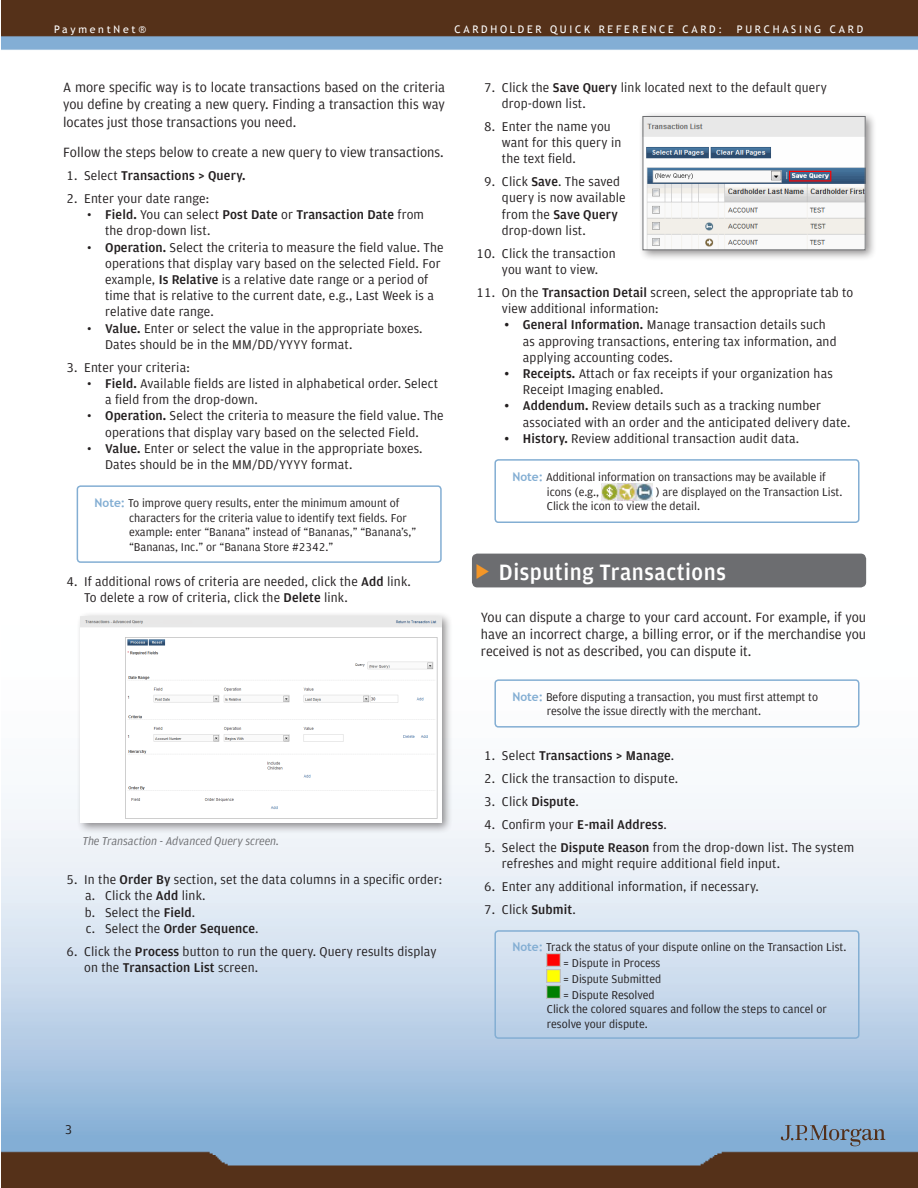
<style>
.page{position:relative;width:918px;height:1188px;background:#fff}
.page>*{position:absolute;margin:0;border:0;box-sizing:border-box;transform-origin:0 0}
.t1{font:700 23.7px "Amplitude TF";letter-spacing:.025em;color:#fff;scale:.95 1}
.Topic_Body_Text{font:14.25px/17.1px "Amplitude TF";color:#231f20;text-align:justify}
.Steps_Bullets__Level{font:13.5px/16.2px "Amplitude TF";letter-spacing:.01em;color:#231f20}
.Numbered_List_Steps{font:13.5px/16.2px "Amplitude TF";letter-spacing:.01em;color:#231f20}
.Numbered_List_Step_1{font:700 13.5px "Amplitude TF";letter-spacing:.01em;color:#231f20}
.Steps_b-z__Level_2{font:700 13.5px "Amplitude TF";letter-spacing:.01em;color:#231f20}
.Steps_a__Level_2{font:13.5px "Amplitude TF";letter-spacing:.01em;color:#231f20}
.Steps_b-z__Level_2-2{font:13.5px "Amplitude TF";letter-spacing:.01em;color:#231f20}
.t2{font:12px/14.4px "Amplitude TF";color:#231f20}
.t3{font:italic 12px "Amplitude TF";color:#6c6d70}
.t4{font:10.5px "Trebuchet MS";letter-spacing:.26em;color:#fff}
.s1{font-weight:400}
.s2{font-weight:700}
.s3{font-family:"Trebuchet MS";font-weight:700;color:#83aed3}
</style>
<div class="page">
<img style="left:1px;top:0;width:917px;height:1188px">
<svg style="left:781px;top:1125px;width:104px;height:21px;background:#7a94ad"></svg>
<div style="left:77px;top:485px;width:365px;height:78px;border:2px solid #83aed3;border-radius:3px"></div>
<div style="left:76px;top:611px;width:377px;height:223px;background:#231f20;opacity:.5"></div>
<img style="left:81px;top:616px;width:361px;height:207px">
<img style="left:602px;top:484px;width:51px;height:17px">
<div style="left:494px;top:459px;width:366px;height:64px;border:2px solid #83aed3;border-radius:3px"></div>
<div style="left:472px;top:554px;width:394px;height:33px;background:#6c6d70;border-radius:5px"></div>
<div style="left:494px;top:679px;width:366px;height:49px;border:2px solid #83aed3;border-radius:3px"></div>
<img style="left:547px;top:953px;width:13px;height:14px">
<img style="left:547px;top:969px;width:13px;height:14px">
<img style="left:547px;top:985px;width:13px;height:14px">
<div style="left:494px;top:930px;width:366px;height:109px;border:2px solid #83aed3;border-radius:3px"></div>
<div style="left:638px;top:111px;width:239px;height:150px;background:#231f20;opacity:.5"></div>
<img style="left:645px;top:118px;width:218px;height:130px">
<div style="left:643px;top:116px;width:222px;height:134px;border:1px solid #6c6d70"></div>
<p class="t4" style="left:54px;top:23px;width:93px">PaymentNet®</p>
<p class="t4" style="left:454px;top:23px;width:269px">CARDHOLDER QUICK REFERENCE CARD:</p>
<p class="t4" style="left:737px;top:23px;width:128px">PURCHASING CARD</p>
<p class="Topic_Body_Text" style="left:63px;top:79px;width:383px">A more specific way is to locate transactions based on the criteria you define by creating a new query. Finding a transaction this way locates just those transactions you need.</p>
<p class="Topic_Body_Text" style="left:63px;top:144px;width:382px">Follow the steps below to create a new query to view transactions.</p>
<p class="Numbered_List_Step_1" style="left:66px;top:168px;width:181px"><span class="s1">1. Select</span> Transactions &gt; Query.</p>
<p class="Numbered_List_Steps" style="left:66px;top:191px;width:144px">2. Enter your date range:</p>
<p class="Steps_Bullets__Level" style="left:105px;top:207px;width:320px;text-indent:-18px">• <span class="s2">Field.</span> You can select <span class="s2">Post Date</span> or <span class="s2">Transaction Date</span> from the drop-down list.</p>
<p class="Steps_Bullets__Level" style="left:105px;top:239px;width:340px;text-indent:-18px">• <span class="s2">Operation.</span> Select the criteria to measure the field value. The operations that display vary based on the selected Field. For example, <span class="s2">Is Relative</span> is a relative date range or a period of time that is relative to the current date, e.g., Last Week is a relative date range.</p>
<p class="Steps_Bullets__Level" style="left:105px;top:320px;width:319px;text-indent:-18px">• <span class="s2">Value.</span> Enter or select the value in the appropriate boxes.<br>Dates should be in the MM/DD/YYYY format.</p>
<p class="Numbered_List_Steps" style="left:66px;top:359px;width:125px">3. Enter your criteria:</p>
<p class="Steps_Bullets__Level" style="left:105px;top:376px;width:335px;text-indent:-18px">• <span class="s2">Field.</span> Available fields are listed in alphabetical order. Select a field from the drop-down.</p>
<p class="Steps_Bullets__Level" style="left:87px;top:408px;width:358px;text-align:center">• <span class="s2">Operation.</span> Select the criteria to measure the field value. The operations that display vary based on the selected Field.</p>
<p class="Steps_Bullets__Level" style="left:105px;top:440px;width:319px;text-indent:-18px">• <span class="s2">Value.</span> Enter or select the value in the appropriate boxes.<br>Dates should be in the MM/DD/YYYY format.</p>
<p class="t2" style="left:129px;top:496px;width:289px;text-indent:-34px"><span class="s3">Note:</span> To improve query results, enter the minimum amount of characters for the criteria value to identify text fields. For example: enter “Banana” instead of “Bananas,” “Banana’s,” “Bananas, Inc.” or “Banana Store #2342.”</p>
<p class="Numbered_List_Steps" style="left:84px;top:573px;width:328px;text-indent:-18px">4. If additional rows of criteria are needed, click the <span class="s2">Add</span> link.<br>To delete a row of criteria, click the <span class="s2">Delete</span> link.</p>
<p class="t3" style="left:82px;top:834px;width:198px">The Transaction - Advanced Query screen.</p>
<p class="Numbered_List_Steps" style="left:66px;top:872px;width:377px">5. In the <span class="s2">Order By</span> section, set the data columns in a specific order:</p>
<p class="Steps_a__Level_2" style="left:85px;top:888px;width:122px">a. Click the <span class="s2">Add</span> link.</p>
<p class="Steps_b-z__Level_2-2" style="left:85px;top:905px;width:112px">b. Select the <span class="s2">Field</span>.</p>
<p class="Steps_b-z__Level_2" style="left:86px;top:921px;width:174px"><span class="s1">c. Select the</span> Order Sequence<span class="s1">.</span></p>
<p class="Numbered_List_Steps" style="left:84px;top:943px;width:354px;text-indent:-18px">6. Click the <span class="s2">Process</span> button to run the query. Query results display on the <span class="s2">Transaction List</span> screen.</p>
<p class="Numbered_List_Steps" style="left:502px;top:79px;width:327px;text-indent:-18px">7. Click the <span class="s2">Save Query</span> link located next to the default query drop-down list.</p>
<p class="Numbered_List_Steps" style="left:502px;top:118px;width:121px;text-indent:-18px">8. Enter the name you want for this query in the text field.</p>
<p class="Numbered_List_Steps" style="left:502px;top:174px;width:125px;text-indent:-18px">9. Click <span class="s2">Save</span>. The saved query is now available from the <span class="s2">Save Query </span>drop-down list.</p>
<p class="Numbered_List_Steps" style="left:476px;top:245px;width:141px;text-align:center">10. Click the transaction you want to view.</p>
<p class="Numbered_List_Steps" style="left:502px;top:285px;width:353px;text-indent:-25px">11. On the <span class="s2">Transaction Detail</span> screen, select the appropriate tab to view additional information:</p>
<p class="Steps_Bullets__Level" style="left:523px;top:317px;width:315px;text-indent:-18px"><span class="s2">• General Information.</span> Manage transaction details such as approving transactions, entering tax information, and applying accounting codes.</p>
<p class="Steps_Bullets__Level" style="left:523px;top:366px;width:311px;text-indent:-18px"><span class="s2">• Receipts.</span> Attach or fax receipts if your organization has<br>Receipt Imaging enabled.</p>
<p class="Steps_Bullets__Level" style="left:523px;top:398px;width:329px;text-indent:-18px"><span class="s2">• Addendum.</span> Review details such as a tracking number associated with an order and the anticipated delivery date.</p>
<p class="Steps_Bullets__Level" style="left:505px;top:430px;width:296px"><span class="s2">• History.</span> Review additional transaction audit data.</p>
<p class="t2" style="left:547px;top:470px;width:280px;text-indent:-34px"><span class="s3">Note:</span> Additional information on transactions may be available if icons (e.g.,</p>
<p class="t2" style="left:547px;top:485px;width:297px;text-indent:109px">) are displayed on the Transaction List.<br>Click the icon to view the detail.</p>
<p class="t1" style="left:499px;top:558px;width:240px">Disputing Transactions</p>
<p class="Topic_Body_Text" style="left:481px;top:609px;width:387px">You can dispute a charge to your card account. For example, if you have an incorrect charge, a billing error, or if the merchandise you received is not as described, you can dispute it.</p>
<p class="t2" style="left:547px;top:690px;width:273px;text-indent:-34px"><span class="s3">Note:</span> Before disputing a transaction, you must first attempt to resolve the issue directly with the merchant.</p>
<p class="Numbered_List_Step_1" style="left:484px;top:748px;width:192px"><span class="s1">1. Select</span> Transactions &gt; Manage<span class="s1">.</span></p>
<p class="Numbered_List_Steps" style="left:484px;top:770px;width:196px">2. Click the transaction to dispute.</p>
<p class="Numbered_List_Steps" style="left:484px;top:793px;width:96px">3. Click <span class="s2">Dispute</span>.</p>
<p class="Numbered_List_Steps" style="left:484px;top:816px;width:184px">4. Confirm your <span class="s2">E-mail Address</span>.</p>
<p class="Numbered_List_Steps" style="left:502px;top:839px;width:354px;text-indent:-18px">5. Select the <span class="s2">Dispute Reason</span> from the drop-down list. The system refreshes and might require additional field input.</p>
<p class="Numbered_List_Steps" style="left:484px;top:878px;width:276px">6. Enter any additional information, if necessary.</p>
<p class="Numbered_List_Steps" style="left:484px;top:901px;width:93px">7. Click <span class="s2">Submit</span>.</p>
<p class="t2" style="left:563px;top:939px;width:285px;line-height:15.9px;text-indent:-51px"><span class="s3">Note:</span> Track the status of your dispute online on the Transaction List. = Dispute in Process<br>= Dispute Submitted<br>= Dispute Resolved</p>
<p class="t2" style="left:547px;top:1002px;width:281px">Click the colored squares and follow the steps to cancel or resolve your dispute.</p>
<p class="Steps_Bullets__Level" style="left:65px;top:1122px;width:9px">3</p>
</div>
